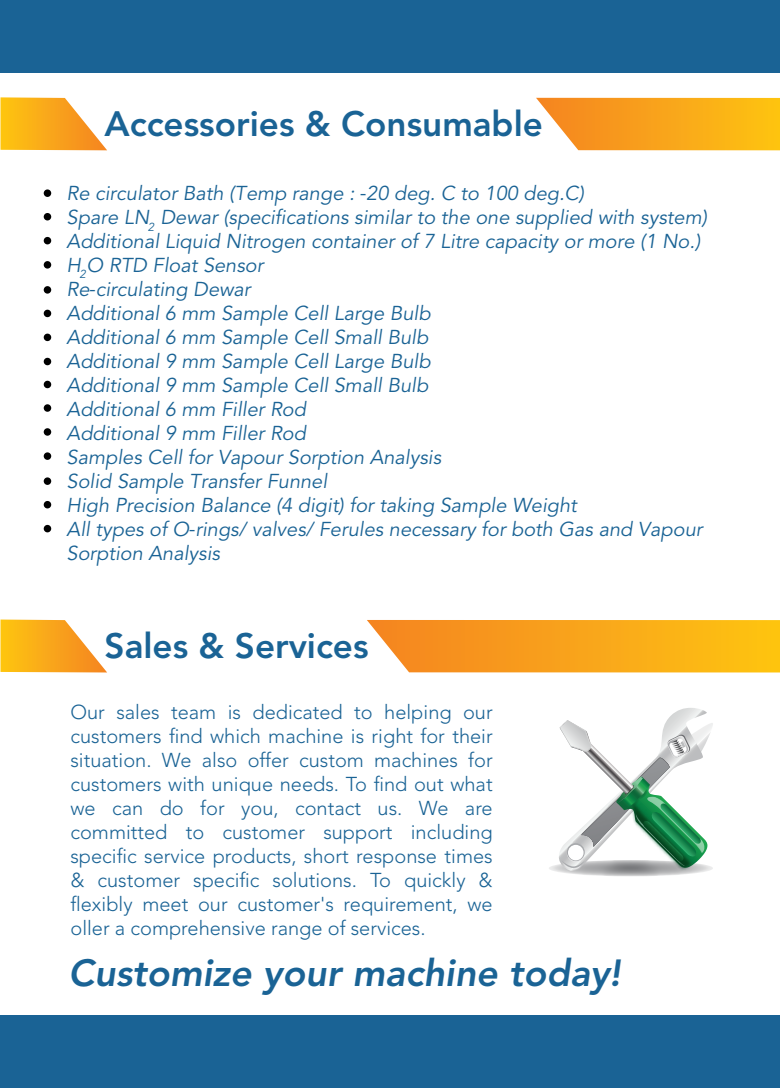
<style>
.page{position:relative;width:780px;height:1088px;background:#fff}
.page>*{position:absolute;margin:0;border:0;box-sizing:border-box;transform-origin:0 0}
.t1{font:italic 800 37.5px "Avenir LT Std";color:#1a6395}
.t2{font:800 35px "Avenir LT Std";color:#1a6395}
.t3{font:italic 20px/24px "Avenir LT Std";color:#1a6395}
.t4{font:300 20px/24px "Avenir LT Std";color:#1a6395;text-align:justify}
.t5{font:italic 11.62px "Avenir LT Std";color:#1a6395}
.s1{font-family:"Myriad Pro";font-style:normal}
</style>
<div class="page">
<div style="left:0;top:0;width:780px;height:73px;background:#1a6395"></div>
<div style="left:0;top:1015px;width:780px;height:73px;background:#1a6395"></div>
<div style="left:44px;top:189px;width:7px;height:8px;background:#000;border-radius:50%"></div>
<div style="left:44px;top:213px;width:7px;height:7px;background:#000;border-radius:50%"></div>
<div style="left:44px;top:261px;width:7px;height:8px;background:#000;border-radius:50%"></div>
<div style="left:44px;top:237px;width:7px;height:7px;background:#000;border-radius:50%"></div>
<div style="left:44px;top:286px;width:7px;height:8px;background:#000;border-radius:50%"></div>
<div style="left:44px;top:310px;width:7px;height:7px;background:#000;border-radius:50%"></div>
<div style="left:44px;top:358px;width:7px;height:7px;background:#000;border-radius:50%"></div>
<div style="left:44px;top:334px;width:7px;height:7px;background:#000;border-radius:50%"></div>
<div style="left:44px;top:381px;width:7px;height:7px;background:#000;border-radius:50%"></div>
<div style="left:44px;top:404px;width:7px;height:8px;background:#000;border-radius:50%"></div>
<div style="left:44px;top:452px;width:7px;height:8px;background:#000;border-radius:50%"></div>
<div style="left:44px;top:428px;width:7px;height:8px;background:#000;border-radius:50%"></div>
<div style="left:44px;top:477px;width:7px;height:8px;background:#000;border-radius:50%"></div>
<div style="left:44px;top:501px;width:7px;height:7px;background:#000;border-radius:50%"></div>
<div style="left:44px;top:525px;width:7px;height:7px;background:#000;border-radius:50%"></div>
<svg style="left:0;top:97px;width:107px;height:53px"></svg>
<svg style="left:536px;top:98px;width:244px;height:52px;background:#f9ad2d"></svg>
<svg style="left:0;top:619px;width:107px;height:53px"></svg>
<svg style="left:367px;top:620px;width:413px;height:52px;background:#f9a924"></svg>
<svg style="left:554px;top:708px;width:159px;height:166px"></svg>
<h2 class="t2" style="left:105px;top:103px;width:440px">Accessories &amp; Consumable</h2>
<p class="t3" style="left:67px;top:182px;width:641px">Re circulator Bath (Temp range : <span class="s1">‐</span>20 deg. C to 100 deg.C)<br>Spare LN Dewar (specifications similar to the one supplied with system)<br>Additional Liquid Nitrogen container of 7 Litre capacity or more (1 No.)<br>H O RTD Float Sensor<br>Re<span class="s1">‐</span>circulating Dewar<br>Additional 6 mm Sample Cell Large Bulb<br>Additional 6 mm Sample Cell Small Bulb<br>Additional 9 mm Sample Cell Large Bulb<br>Additional 9 mm Sample Cell Small Bulb<br>Additional 6 mm Filler Rod<br>Additional 9 mm Filler Rod<br>Samples Cell for Vapour Sorption Analysis<br>Solid Sample Transfer Funnel<br>High Precision Balance (4 digit) for taking Sample Weight<br>All types of O<span class="s1">‐</span>rings/ valves/ Ferules necessary for both Gas and Vapour Sorption Analysis</p>
<p class="t5" style="left:148px;top:220px;width:8px">2</p>
<p class="t5" style="left:79px;top:268px;width:8px">2</p>
<h2 class="t2" style="left:105px;top:625px;width:265px">Sales &amp; Services</h2>
<p class="t4" style="left:70px;top:700px;width:424px">Our sales team is dedicated to helping our customers find which machine is right for their situation. We also offer custom machines for customers with unique needs. To find out what we can do for you, contact us. We are committed to customer support including specific service products, short response times &amp; customer specific solutions. To quickly &amp; flexibly meet our customer's requirement, we oller a comprehensive range of services.</p>
<h1 class="t1" style="left:68px;top:951px;width:554px">Customize your machine today!</h1>
</div>
